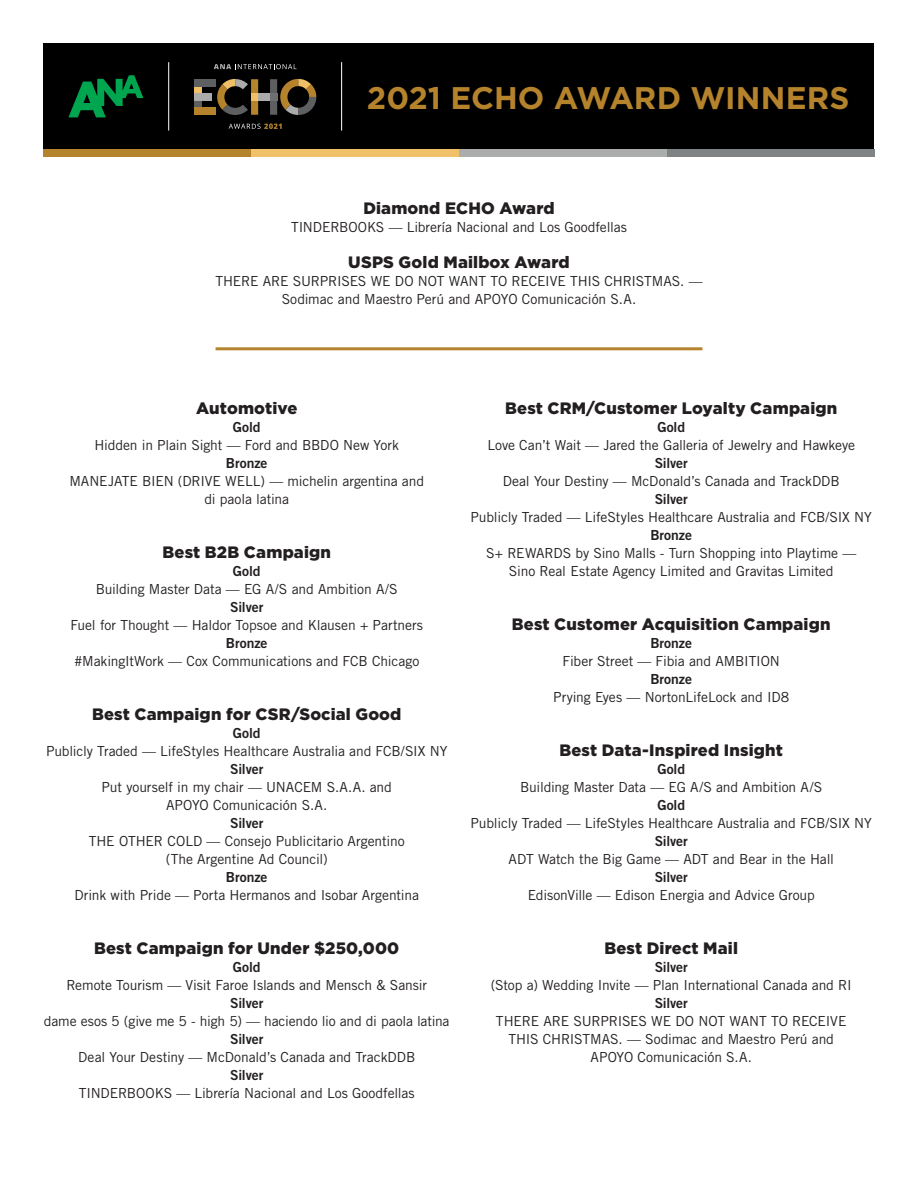
<style>
.page{position:relative;width:918px;height:1188px;background:#fff}
.page>*{position:absolute;margin:0;border:0;box-sizing:border-box;transform-origin:0 0}
.t1{font:700 31.2px "Gotham";letter-spacing:-.005em;color:#b5832c}
.Category{font:900 16.5px "Gotham";letter-spacing:.01em;color:#231f20}
.campaign{font:13.8px/18px "Trade Gothic LT Std";letter-spacing:-.01em;color:#231f20;text-align:center}
.Winner_Level{font:13.8px "Trade Gothic LT Std Bd 2";letter-spacing:-.005em;color:#231f20}
</style>
<div class="page">
<div style="left:44px;top:44px;width:830px;height:105px;background:#000"></div>
<div style="left:44px;top:149px;width:207px;height:8px;background:#b5832c"></div>
<div style="left:251px;top:149px;width:208px;height:8px;background:#f0c169"></div>
<div style="left:459px;top:149px;width:208px;height:8px;background:#abacac"></div>
<div style="left:667px;top:149px;width:207px;height:8px;background:#808385"></div>
<svg style="left:68px;top:75px;width:75px;height:42px"></svg>
<hr style="left:216px;top:347px;width:486px;height:3px;background:#b5832c">
<hr style="left:341px;top:62px;width:1px;height:69px;background:#fff">
<hr style="left:168px;top:62px;width:1px;height:69px;background:#fff">
<svg style="left:217px;top:79px;width:41px;height:36px"></svg>
<svg style="left:270px;top:79px;width:46px;height:36px"></svg>
<div style="left:194px;top:86px;width:7px;height:7px;background:#efc067"></div>
<div style="left:251px;top:93px;width:7px;height:8px;background:#efc067"></div>
<div style="left:270px;top:93px;width:7px;height:8px;background:#6d6f70"></div>
<div style="left:194px;top:101px;width:7px;height:7px;background:#5e5f61"></div>
<div style="left:194px;top:93px;width:18px;height:8px;background:#aaabaa"></div>
<div style="left:258px;top:93px;width:12px;height:8px;background:#aaabaa"></div>
<div style="left:194px;top:108px;width:21px;height:7px;background:#b4832c"></div>
<div style="left:194px;top:79px;width:21px;height:7px;background:#5e5f61"></div>
<svg style="left:214px;top:64px;width:83px;height:5px"></svg>
<svg style="left:229px;top:124px;width:53px;height:5px"></svg>
<p class="t1" style="left:367px;top:77px;width:484px">2021 ECHO AWARD WINNERS</p>
<p class="Category" style="left:363px;top:196px;width:193px">Diamond ECHO Award</p>
<p class="campaign" style="left:291px;top:218px;width:337px">TINDERBOOKS — Librería Nacional and Los Goodfellas</p>
<p class="Category" style="left:348px;top:250px;width:223px">USPS Gold Mailbox Award</p>
<p class="campaign" style="left:215px;top:272px;width:489px">THERE ARE SURPRISES WE DO NOT WANT TO RECEIVE THIS CHRISTMAS. —<br>Sodimac and Maestro Perú and APOYO Comunicación S.A.</p>
<p class="Category" style="left:196px;top:397px;width:103px">Automotive</p>
<p class="Winner_Level" style="left:233px;top:418px;width:29px">Gold</p>
<p class="campaign" style="left:94px;top:436px;width:306px">Hidden in Plain Sight — Ford and BBDO New York</p>
<p class="Winner_Level" style="left:226px;top:454px;width:43px">Bronze</p>
<p class="campaign" style="left:69px;top:472px;width:356px">MANEJATE BIEN (DRIVE WELL) — michelin argentina and di paola latina</p>
<p class="Category" style="left:163px;top:541px;width:170px">Best B2B Campaign</p>
<p class="Winner_Level" style="left:233px;top:562px;width:29px">Gold</p>
<p class="campaign" style="left:96px;top:580px;width:304px">Building Master Data — EG A/S and Ambition A/S</p>
<p class="Winner_Level" style="left:230px;top:598px;width:35px">Silver</p>
<p class="campaign" style="left:70px;top:616px;width:354px">Fuel for Thought — Haldor Topsoe and Klausen + Partners</p>
<p class="Winner_Level" style="left:226px;top:634px;width:43px">Bronze</p>
<p class="campaign" style="left:74px;top:652px;width:347px">#MakingItWork — Cox Communications and FCB Chicago</p>
<p class="Category" style="left:92px;top:703px;width:311px">Best Campaign for CSR/Social Good</p>
<p class="Winner_Level" style="left:233px;top:724px;width:29px">Gold</p>
<p class="campaign" style="left:46px;top:742px;width:403px">Publicly Traded — LifeStyles Healthcare Australia and FCB/SIX NY</p>
<p class="Winner_Level" style="left:230px;top:760px;width:35px">Silver</p>
<p class="campaign" style="left:102px;top:778px;width:292px">Put yourself in my chair — UNACEM S.A.A. and<br>APOYO Comunicación S.A.</p>
<p class="Winner_Level" style="left:230px;top:814px;width:35px">Silver</p>
<p class="campaign" style="left:89px;top:832px;width:317px">THE OTHER COLD — Consejo Publicitario Argentino (The Argentine Ad Council)</p>
<p class="Winner_Level" style="left:226px;top:868px;width:43px">Bronze</p>
<p class="campaign" style="left:75px;top:886px;width:346px">Drink with Pride — Porta Hermanos and Isobar Argentina</p>
<p class="Category" style="left:94px;top:937px;width:307px">Best Campaign for Under $250,000</p>
<p class="Winner_Level" style="left:233px;top:958px;width:29px">Gold</p>
<p class="campaign" style="left:66px;top:976px;width:362px">Remote Tourism — Visit Faroe Islands and Mensch &amp; Sansir</p>
<p class="Winner_Level" style="left:230px;top:994px;width:35px">Silver</p>
<p class="campaign" style="left:44px;top:1012px;width:407px">dame esos 5 (give me 5 - high 5) — haciendo lio and di paola latina</p>
<p class="Winner_Level" style="left:230px;top:1030px;width:35px">Silver</p>
<p class="campaign" style="left:78px;top:1048px;width:339px">Deal Your Destiny — McDonald’s Canada and TrackDDB</p>
<p class="Winner_Level" style="left:230px;top:1066px;width:35px">Silver</p>
<p class="campaign" style="left:79px;top:1084px;width:337px">TINDERBOOKS — Librería Nacional and Los Goodfellas</p>
<p class="Category" style="left:505px;top:397px;width:334px">Best CRM/Customer Loyalty Campaign</p>
<p class="Winner_Level" style="left:657px;top:418px;width:29px">Gold</p>
<p class="campaign" style="left:487px;top:436px;width:369px">Love Can’t Wait — Jared the Galleria of Jewelry and Hawkeye</p>
<p class="Winner_Level" style="left:655px;top:454px;width:35px">Silver</p>
<p class="campaign" style="left:503px;top:472px;width:339px">Deal Your Destiny — McDonald’s Canada and TrackDDB</p>
<p class="Winner_Level" style="left:655px;top:490px;width:35px">Silver</p>
<p class="campaign" style="left:471px;top:508px;width:403px">Publicly Traded — LifeStyles Healthcare Australia and FCB/SIX NY</p>
<p class="Winner_Level" style="left:650px;top:526px;width:43px">Bronze</p>
<p class="campaign" style="left:486px;top:544px;width:372px">S+ REWARDS by Sino Malls - Turn Shopping into Playtime —<br>Sino Real Estate Agency Limited and Gravitas Limited</p>
<p class="Category" style="left:512px;top:613px;width:320px">Best Customer Acquisition Campaign</p>
<p class="Winner_Level" style="left:650px;top:634px;width:43px">Bronze</p>
<p class="campaign" style="left:563px;top:652px;width:219px">Fiber Street — Fibia and AMBITION</p>
<p class="Winner_Level" style="left:650px;top:670px;width:43px">Bronze</p>
<p class="campaign" style="left:553px;top:688px;width:238px">Prying Eyes — NortonLifeLock and ID8</p>
<p class="Category" style="left:559px;top:739px;width:225px">Best Data-Inspired Insight</p>
<p class="Winner_Level" style="left:657px;top:760px;width:29px">Gold</p>
<p class="campaign" style="left:520px;top:778px;width:304px">Building Master Data — EG A/S and Ambition A/S</p>
<p class="Winner_Level" style="left:657px;top:796px;width:29px">Gold</p>
<p class="campaign" style="left:471px;top:814px;width:403px">Publicly Traded — LifeStyles Healthcare Australia and FCB/SIX NY</p>
<p class="Winner_Level" style="left:655px;top:832px;width:35px">Silver</p>
<p class="campaign" style="left:509px;top:850px;width:327px">ADT Watch the Big Game — ADT and Bear in the Hall</p>
<p class="Winner_Level" style="left:655px;top:868px;width:35px">Silver</p>
<p class="campaign" style="left:528px;top:886px;width:289px">EdisonVille — Edison Energia and Advice Group</p>
<p class="Category" style="left:604px;top:937px;width:135px">Best Direct Mail</p>
<p class="Winner_Level" style="left:655px;top:958px;width:35px">Silver</p>
<p class="campaign" style="left:491px;top:976px;width:362px">(Stop a) Wedding Invite — Plan International Canada and RI</p>
<p class="Winner_Level" style="left:655px;top:994px;width:35px">Silver</p>
<p class="campaign" style="left:496px;top:1012px;width:352px">THERE ARE SURPRISES WE DO NOT WANT TO RECEIVE<br>THIS CHRISTMAS. — Sodimac and Maestro Perú and<br>APOYO Comunicación S.A.</p>
</div>
